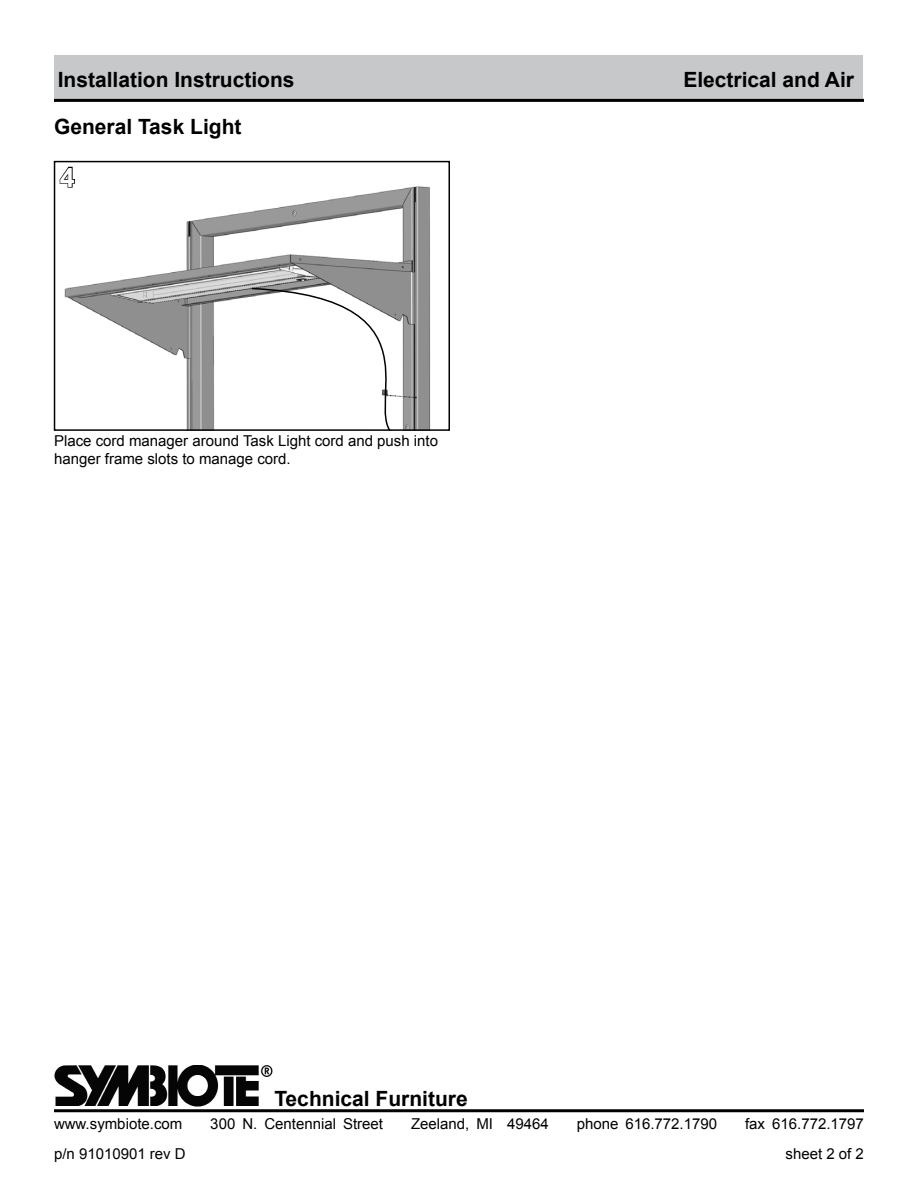
<style>
.page{position:relative;width:918px;height:1188px;background:#fff}
.page>*{position:absolute;margin:0;border:0;box-sizing:border-box;transform-origin:0 0}
.t1{font:700 27px "Arial";color:#fff}
.t2{font:700 21px "Arial";color:#000}
.t3{font:15px/18px "Arial";color:#000}
</style>
<div class="page">
<div style="left:55px;top:55px;width:808px;height:45px;background:#c7c8ca"></div>
<hr style="left:54px;top:99px;width:810px;height:3px;background:#000">
<hr style="left:54px;top:1109px;width:810px;height:3px;background:#000">
<img style="left:54px;top:1066px;width:219px;height:40px">
<img style="left:64px;top:186px;width:366px;height:242px">
<div style="left:54px;top:161px;width:396px;height:270px;border:2px solid #000"></div>
<svg style="left:59px;top:166px;width:17px;height:22px"></svg>
<svg style="left:250px;top:287px;width:200px;height:144px"></svg>
<h2 class="t2" style="left:58px;top:66px;width:238px">Installation Instructions</h2>
<h2 class="t2" style="left:54px;top:113px;width:189px">General Task Light</h2>
<h1 class="t1" style="left:60px;top:160px;width:17px">4</h1>
<p class="t3" style="left:54px;top:432px;width:386px">Place cord manager around Task Light cord and push into hanger frame slots to manage cord.</p>
<h2 class="t2" style="left:683px;top:66px;width:172px">Electrical and Air</h2>
<h2 class="t2" style="left:274px;top:1084px;width:195px">Technical Furniture</h2>
<p class="t3" style="left:54px;top:1115px;width:130px">www.symbiote.com</p>
<p class="t3" style="left:210px;top:1115px;width:174px">300 N. Centennial Street</p>
<p class="t3" style="left:411px;top:1115px;width:139px">Zeeland, MI 49464</p>
<p class="t3" style="left:577px;top:1115px;width:142px">phone 616.772.1790</p>
<p class="t3" style="left:745px;top:1115px;width:120px">fax 616.772.1797</p>
<p class="t3" style="left:54px;top:1145px;width:133px">p/n 91010901 rev D</p>
<p class="t3" style="left:786px;top:1145px;width:80px">sheet 2 of 2</p>
</div>
